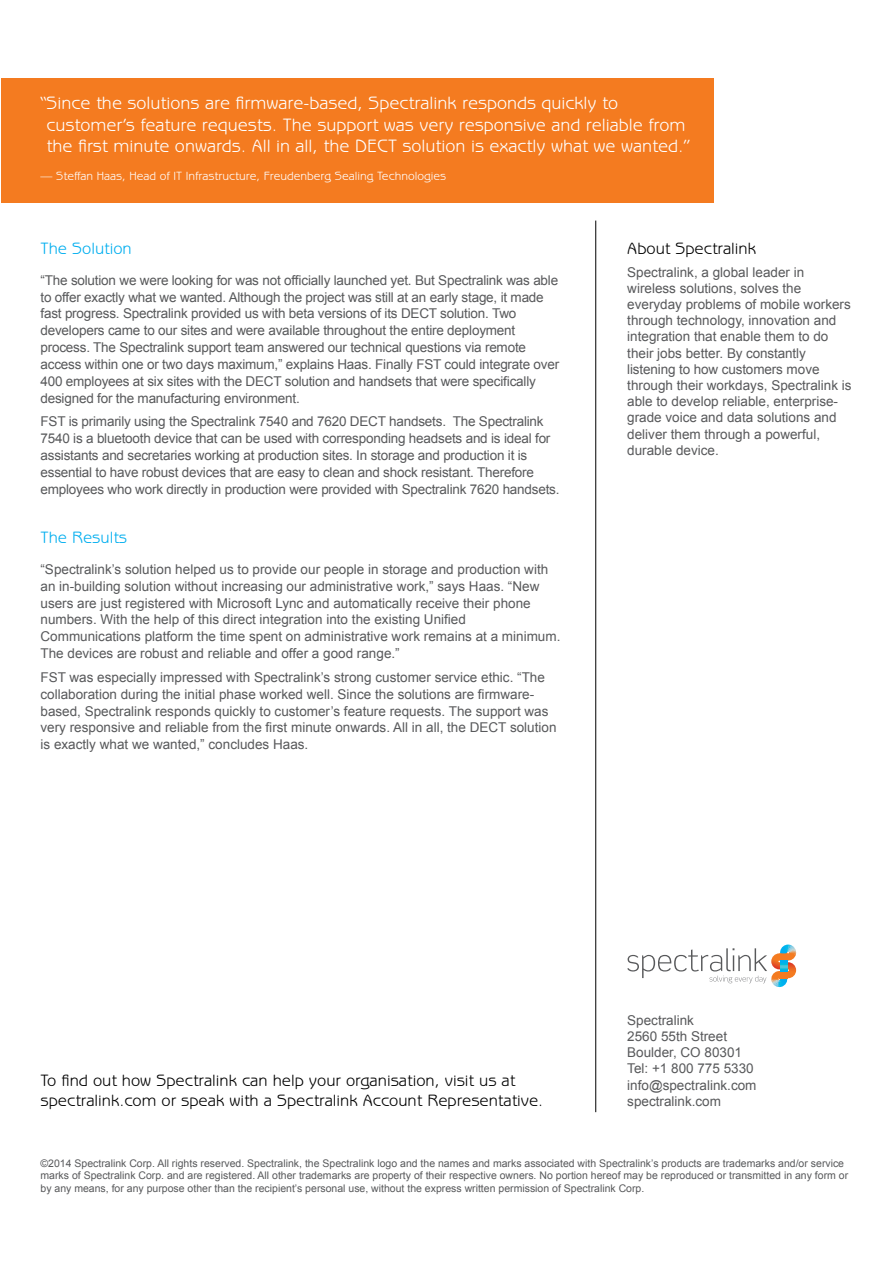
<style>
.page{position:relative;width:893px;height:1263px;background:#fff}
.page>*{position:absolute;margin:0;border:0;box-sizing:border-box;transform-origin:0 0}
.t1{font:18px/21.6px "Benguiat Gothic Std";color:#fff}
.t2{font:16.5px/19.8px "Benguiat Gothic Std";color:#000}
.t3{font:16.5px "Benguiat Gothic Std";color:#00aeef}
.t4{font:13.5px/16.8px "Arial";color:#58595b}
.t5{font:12px "Benguiat Gothic Std";color:#fff}
.t6{font:10.5px/12.6px "Arial";color:#58595b}
</style>
<div class="page">
<div style="left:1px;top:78px;width:713px;height:125px;background:#f47b20"></div>
<hr style="left:595px;top:221px;width:1px;height:891px;background:#000">
<svg style="left:627px;top:944px;width:170px;height:44px"></svg>
<p class="t1" style="left:46px;top:92px;width:645px;text-indent:-6px">“Since the solutions are firmware-based, Spectralink responds quickly to customer’s feature requests. The support was very responsive and reliable from the first minute onwards. All in all, the DECT solution is exactly what we wanted.”</p>
<p class="t5" style="left:40px;top:169px;width:407px">— Steffan Haas, Head of IT Infrastructure, Freudenberg Sealing Technologies</p>
<p class="t3" style="left:40px;top:239px;width:93px">The Solution</p>
<p class="t4" style="left:40px;top:272px;width:520px">“The solution we were looking for was not officially launched yet. But Spectralink was able to offer exactly what we wanted. Although the project was still at an early stage, it made fast progress. Spectralink provided us with beta versions of its DECT solution. Two developers came to our sites and were available throughout the entire deployment process. The Spectralink support team answered our technical questions via remote access within one or two days maximum,” explains Haas. Finally FST could integrate over 400 employees at six sites with the DECT solution and handsets that were specifically designed for the manufacturing environment.</p>
<p class="t4" style="left:40px;top:413px;width:521px">FST is primarily using the Spectralink 7540 and 7620 DECT handsets. The Spectralink 7540 is a bluetooth device that can be used with corresponding headsets and is ideal for assistants and secretaries working at production sites. In storage and production it is essential to have robust devices that are easy to clean and shock resistant. Therefore employees who work directly in production were provided with Spectralink 7620 handsets.</p>
<p class="t3" style="left:40px;top:528px;width:88px">The Results</p>
<p class="t4" style="left:40px;top:561px;width:521px">“Spectralink’s solution helped us to provide our people in storage and production with an in-building solution without increasing our administrative work,” says Haas. “New users are just registered with Microsoft Lync and automatically receive their phone numbers. With the help of this direct integration into the existing Unified Communications platform the time spent on administrative work remains at a minimum.<br>The devices are robust and reliable and offer a good range.”</p>
<p class="t4" style="left:40px;top:669px;width:517px">FST was especially impressed with Spectralink’s strong customer service ethic. “The collaboration during the initial phase worked well. Since the solutions are firmware&shy;based, Spectralink responds quickly to customer’s feature requests. The support was very responsive and reliable from the first minute onwards. All in all, the DECT solution is exactly what we wanted,” concludes Haas.</p>
<p class="t2" style="left:627px;top:238px;width:130px">About Spectralink</p>
<p class="t4" style="left:627px;top:264px;width:226px;line-height:16.2px">Spectralink, a global leader in wireless solutions, solves the everyday problems of mobile workers through technology, innovation and integration that enable them to do their jobs better. By constantly listening to how customers move through their workdays, Spectralink is able to develop reliable, enterprise&shy;grade voice and data solutions and deliver them through a powerful, durable device.</p>
<p class="t2" style="left:40px;top:1071px;width:504px">To find out how Spectralink can help your organisation, visit us at spectralink.com or speak with a Spectralink Account Representative.</p>
<p class="t4" style="left:627px;top:1012px;width:131px;line-height:16.2px">Spectralink<br>2560 55th Street<br>Boulder, CO 80301<br>Tel: +1 800 775 5330 info@spectralink.com spectralink.com</p>
<p class="t6" style="left:40px;top:1157px;width:809px">©2014 Spectralink Corp. All rights reserved. Spectralink, the Spectralink logo and the names and marks associated with Spectralink’s products are trademarks and/or service marks of Spectralink Corp. and are registered. All other trademarks are property of their respective owners. No portion hereof may be reproduced or transmitted in any form or by any means, for any purpose other than the recipient’s personal use, without the express written permission of Spectralink Corp.</p>
</div>
